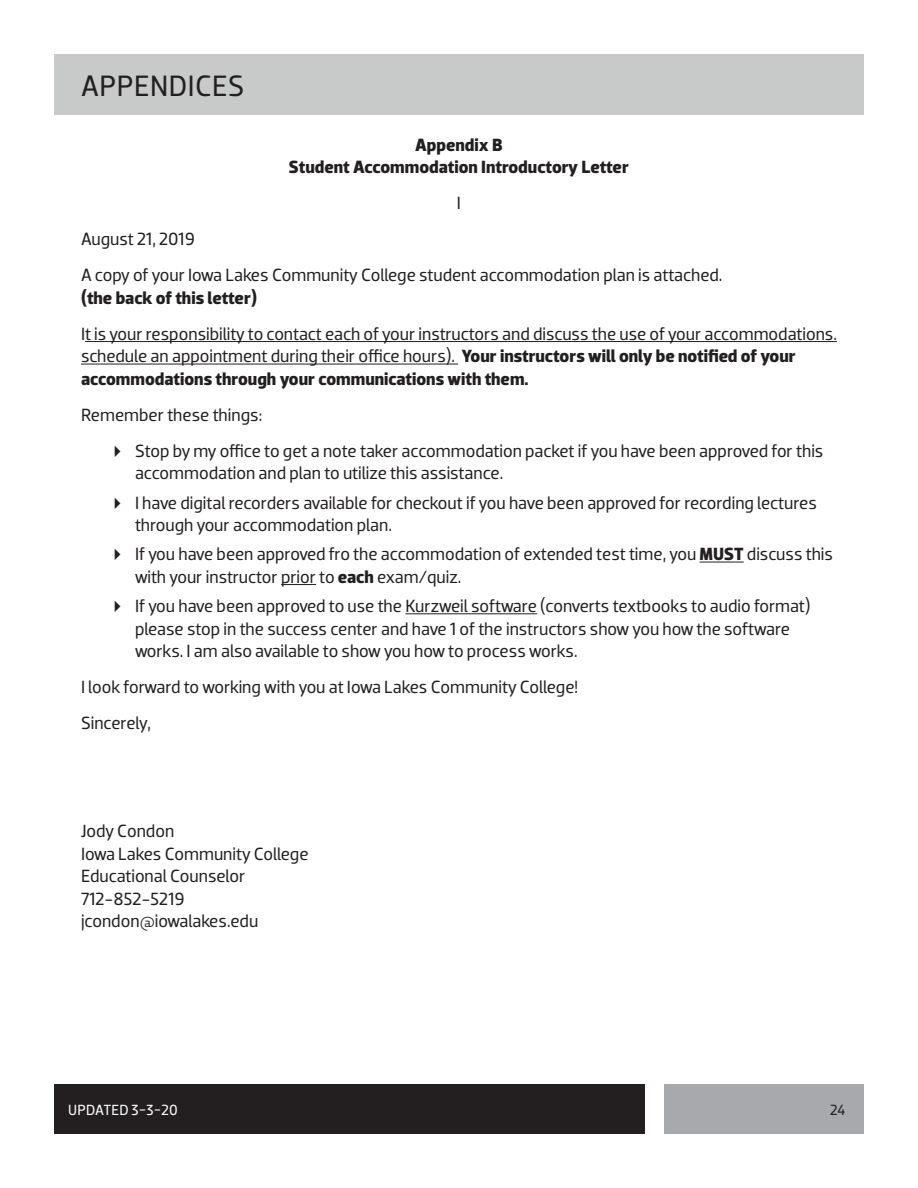
<style>
.page{position:relative;width:918px;height:1188px;background:#fff}
.page>*{position:absolute;margin:0;border:0;box-sizing:border-box;transform-origin:0 0}
.t1{font:30px "Dobra";letter-spacing:.015em;color:#231f20}
.t2{font:18px/22.5px "Dobra";color:#231f20}
.t3{font:700 18px/22.5px "Dobra";color:#231f20;text-align:center}
.t4{font:15px "Dobra";letter-spacing:.015em;color:#fff}
.t5{font:15px "Dobra";color:#231f20}
.s1{font-weight:700}
</style>
<div class="page">
<div style="left:54px;top:1084px;width:591px;height:50px;background:#231f20"></div>
<div style="left:664px;top:1084px;width:200px;height:50px;background:#a8a9ad"></div>
<div style="left:54px;top:54px;width:810px;height:61px;background:#c8c9c9"></div>
<hr style="left:85px;top:341px;width:752px;height:1px;background:#231f20">
<hr style="left:81px;top:364px;width:377px;height:1px;background:#231f20">
<hr style="left:700px;top:562px;width:44px;height:1px;background:#231f20">
<hr style="left:281px;top:584px;width:35px;height:1px;background:#231f20">
<hr style="left:405px;top:613px;width:132px;height:1px;background:#231f20">
<p class="t1" style="left:81px;top:68px;width:165px">APPENDICES</p>
<p class="t3" style="left:289px;top:134px;width:342px">Appendix B<br>Student Accommodation Introductory Letter</p>
<p class="t2" style="left:457px;top:192px;width:6px">I</p>
<p class="t2" style="left:81px;top:228px;width:115px">August 21, 2019</p>
<p class="t2" style="left:81px;top:264px;width:643px">A copy of your Iowa Lakes Community College student accommodation plan is attached. <span class="s1">(the back of this letter)</span></p>
<p class="t2" style="left:81px;top:322px;width:757px">It is your responsibility to contact each of your instructors and discuss the use of your accommodations. schedule an appointment during their office hours). <span class="s1">Your instructors will only be notified of your accommodations through your communications with them.</span></p>
<p class="t2" style="left:81px;top:403px;width:183px">Remember these things:</p>
<p class="t2" style="left:135px;top:439px;width:690px;text-indent:-27px">✔ Stop by my office to get a note taker accommodation packet if you have been approved for this accommodation and plan to utilize this assistance.</p>
<p class="t2" style="left:135px;top:491px;width:683px;text-indent:-27px">✔ I have digital recorders available for checkout if you have been approved for recording lectures through your accommodation plan.</p>
<p class="t2" style="left:135px;top:543px;width:700px;text-indent:-27px">✔ If you have been approved fro the accommodation of extended test time, you <span class="s1">MUST</span> discuss this with your instructor prior to <span class="s1">each</span> exam/quiz.</p>
<p class="t2" style="left:135px;top:595px;width:677px;text-indent:-27px">✔ If you have been approved to use the Kurzweil software (converts textbooks to audio format) please stop in the success center and have 1 of the instructors show you how the software works. I am also available to show you how to process works.</p>
<p class="t2" style="left:81px;top:676px;width:499px">I look forward to working with you at Iowa Lakes Community College!</p>
<p class="t2" style="left:81px;top:712px;width:72px">Sincerely,</p>
<p class="t2" style="left:81px;top:820px;width:229px">Jody Condon<br>Iowa Lakes Community College<br>Educational Counselor<br>712-852-5219 jcondon@iowalakes.edu</p>
<p class="t4" style="left:68px;top:1101px;width:111px">UPDATED 3-3-20</p>
<p class="t5" style="left:830px;top:1101px;width:17px">24</p>
</div>
